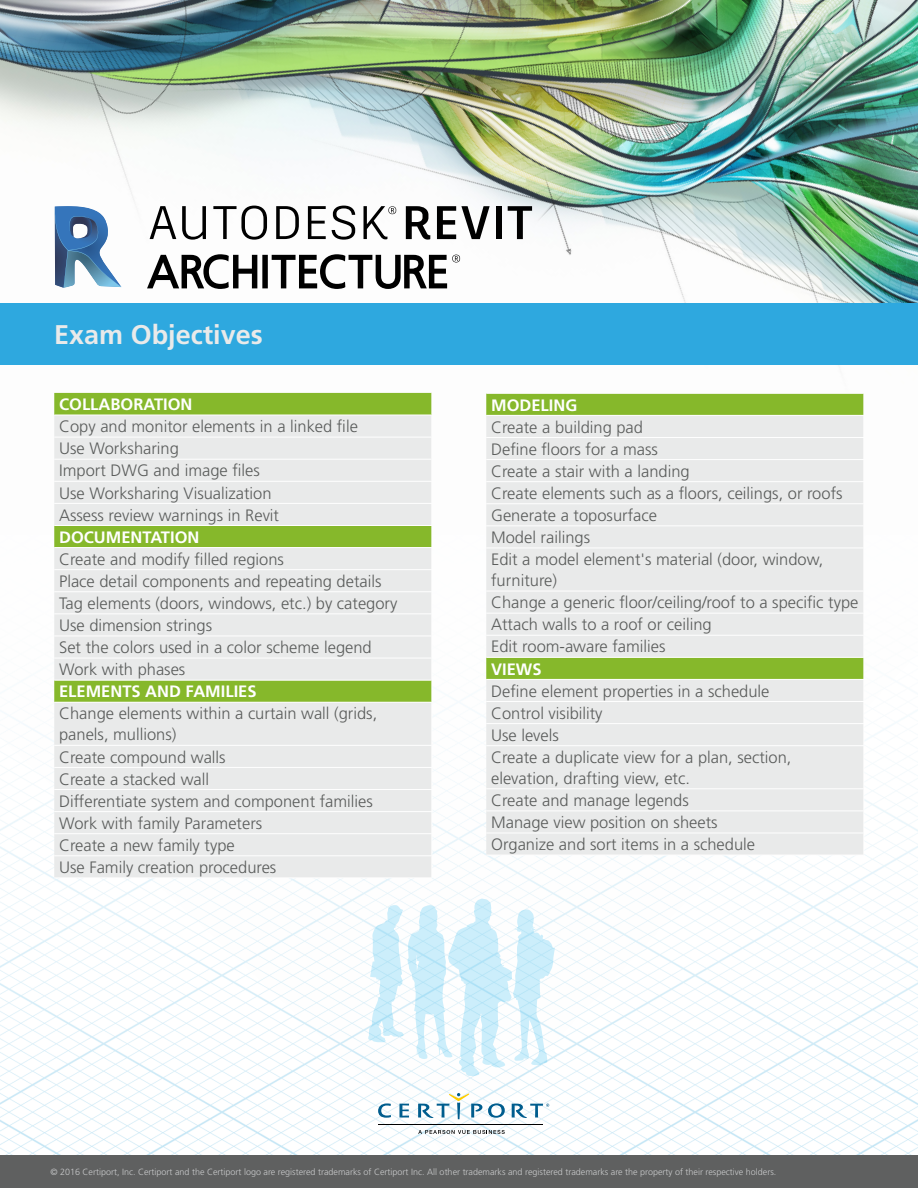
<style>
.page{position:relative;width:918px;height:1188px;background:#fff}
.page>*{position:absolute;margin:0;border:0;box-sizing:border-box;transform-origin:0 0}
.t1{font:700 27px "Frutiger LT Std";color:#e9eaea}
.t2{font:300 16.5px/22px "Frutiger LT Std";color:#5a5c5b}
.t3{font:700 16.5px "Frutiger LT Std";color:#fff}
.t4{font:300 9px "Frutiger LT Std";color:#c9cacb}
</style>
<div class="page">
<img style="left:0;top:0;width:918px;height:393px">
<img style="left:0;top:712px;width:918px;height:444px">
<div style="left:0;top:1156px;width:918px;height:32px;background:#5f6060"></div>
<div style="left:0;top:303px;width:918px;height:62px;background:#2ea8df"></div>
<svg style="left:378px;top:1103px;width:13px;height:15px"></svg>
<svg style="left:399px;top:1104px;width:10px;height:14px"></svg>
<svg style="left:488px;top:1103px;width:17px;height:15px"></svg>
<svg style="left:418px;top:1093px;width:64px;height:26px"></svg>
<svg style="left:512px;top:1104px;width:37px;height:14px"></svg>
<svg style="left:418px;top:1130px;width:87px;height:4px"></svg>
<hr style="left:378px;top:1124px;width:165px;height:1px;background:#000">
<div style="left:54px;top:393px;width:378px;height:22px;background:#86b82b"></div>
<svg style="left:54px;top:416px;width:378px;height:462px;background:#dfe5d8"></svg>
<hr style="left:54px;top:437px;width:378px;height:1px;background:#fff">
<hr style="left:54px;top:459px;width:378px;height:1px;background:#fff">
<hr style="left:54px;top:481px;width:378px;height:1px;background:#fff">
<hr style="left:54px;top:503px;width:378px;height:1px;background:#fff">
<hr style="left:54px;top:525px;width:378px;height:1px;background:#fff">
<hr style="left:54px;top:547px;width:378px;height:1px;background:#fff">
<hr style="left:54px;top:569px;width:378px;height:1px;background:#fff">
<hr style="left:54px;top:591px;width:378px;height:1px;background:#fff">
<hr style="left:54px;top:613px;width:378px;height:1px;background:#fff">
<hr style="left:54px;top:636px;width:378px;height:1px;background:#fff">
<hr style="left:54px;top:658px;width:378px;height:1px;background:#fff">
<hr style="left:54px;top:680px;width:378px;height:1px;background:#fff">
<hr style="left:54px;top:702px;width:378px;height:1px;background:#fff">
<hr style="left:432px;top:703px;width:1px;height:42px;background:#fff">
<hr style="left:54px;top:745px;width:378px;height:1px;background:#fff">
<hr style="left:54px;top:767px;width:378px;height:1px;background:#fff">
<hr style="left:54px;top:789px;width:378px;height:1px;background:#fff">
<hr style="left:54px;top:811px;width:378px;height:1px;background:#fff">
<hr style="left:54px;top:833px;width:378px;height:1px;background:#fff">
<hr style="left:54px;top:855px;width:378px;height:1px;background:#fff">
<svg style="left:432px;top:746px;width:1px;height:132px"></svg>
<hr style="left:54px;top:878px;width:378px;height:1px;background:#fff">
<svg style="left:55px;top:206px;width:67px;height:82px"></svg>
<svg style="left:150px;top:206px;width:26px;height:33px"></svg>
<svg style="left:182px;top:206px;width:24px;height:34px"></svg>
<svg style="left:213px;top:206px;width:54px;height:34px"></svg>
<svg style="left:276px;top:206px;width:23px;height:33px"></svg>
<svg style="left:308px;top:206px;width:18px;height:33px"></svg>
<svg style="left:332px;top:206px;width:23px;height:34px"></svg>
<svg style="left:364px;top:206px;width:32px;height:33px"></svg>
<svg style="left:406px;top:206px;width:24px;height:34px"></svg>
<svg style="left:437px;top:206px;width:53px;height:33px"></svg>
<div style="left:496px;top:206px;width:6px;height:33px;background:#000"></div>
<svg style="left:508px;top:206px;width:24px;height:33px"></svg>
<svg style="left:147px;top:254px;width:313px;height:35px"></svg>
<div style="left:486px;top:394px;width:378px;height:21px;background:#86b82b"></div>
<div style="left:486px;top:416px;width:378px;height:439px;background:#e9eaea"></div>
<hr style="left:486px;top:437px;width:378px;height:1px;background:#fff">
<hr style="left:486px;top:459px;width:378px;height:1px;background:#fff">
<hr style="left:486px;top:481px;width:378px;height:1px;background:#fff">
<hr style="left:486px;top:503px;width:378px;height:1px;background:#fff">
<hr style="left:486px;top:525px;width:378px;height:1px;background:#fff">
<hr style="left:486px;top:548px;width:378px;height:1px;background:#fff">
<hr style="left:486px;top:591px;width:378px;height:1px;background:#fff">
<hr style="left:486px;top:613px;width:378px;height:1px;background:#fff">
<hr style="left:486px;top:635px;width:378px;height:1px;background:#fff">
<hr style="left:486px;top:657px;width:378px;height:1px;background:#fff">
<hr style="left:486px;top:679px;width:378px;height:1px;background:#fff">
<hr style="left:486px;top:701px;width:378px;height:1px;background:#fff">
<hr style="left:486px;top:723px;width:378px;height:1px;background:#fff">
<svg style="left:864px;top:712px;width:1px;height:33px"></svg>
<hr style="left:486px;top:745px;width:378px;height:1px;background:#fff">
<hr style="left:864px;top:746px;width:1px;height:42px;background:#fff">
<hr style="left:486px;top:788px;width:378px;height:1px;background:#fff">
<hr style="left:486px;top:811px;width:378px;height:1px;background:#fff">
<hr style="left:486px;top:833px;width:378px;height:1px;background:#fff">
<svg style="left:864px;top:789px;width:1px;height:66px"></svg>
<hr style="left:486px;top:855px;width:378px;height:1px;background:#fff">
<svg style="left:368px;top:899px;width:187px;height:178px"></svg>
<h1 class="t1" style="left:54px;top:319px;width:210px">Exam Objectives</h1>
<p class="t3" style="left:59px;top:395px;width:135px">COLLABORATION</p>
<p class="t2" style="left:59px;top:416px;width:300px">Copy and monitor elements in a linked file<br>Use Worksharing<br>Import DWG and image files<br>Use Worksharing Visualization<br>Assess review warnings in Revit</p>
<p class="t3" style="left:59px;top:527px;width:142px">DOCUMENTATION</p>
<p class="t2" style="left:59px;top:548px;width:340px">Create and modify filled regions<br>Place detail components and repeating details Tag elements (doors, windows, etc.) by category Use dimension strings<br>Set the colors used in a color scheme legend Work with phases</p>
<p class="t3" style="left:59px;top:682px;width:199px">ELEMENTS AND FAMILIES</p>
<p class="t2" style="left:59px;top:703px;width:320px">Change elements within a curtain wall (grids, panels, mullions)<br>Create compound walls<br>Create a stacked wall<br>Differentiate system and component families<br>Work with family Parameters<br>Create a new family type<br>Use Family creation procedures</p>
<p class="t3" style="left:491px;top:395px;width:88px">MODELING</p>
<p class="t2" style="left:491px;top:416px;width:369px">Create a building pad<br>Define floors for a mass<br>Create a stair with a landing<br>Create elements such as a floors, ceilings, or roofs<br>Generate a toposurface<br>Model railings<br>Edit a model element's material (door, window, furniture)<br>Change a generic floor/ceiling/roof to a specific type<br>Attach walls to a roof or ceiling<br>Edit room-aware families</p>
<p class="t3" style="left:491px;top:659px;width:52px">VIEWS</p>
<p class="t2" style="left:491px;top:680px;width:302px">Define element properties in a schedule<br>Control visibility<br>Use levels<br>Create a duplicate view for a plan, section, elevation, drafting view, etc.<br>Create and manage legends<br>Manage view position on sheets<br>Organize and sort items in a schedule</p>
<p class="t4" style="left:50px;top:1163px;width:727px">© 2015 Certiport, Inc. Certiport and the Certiport logo are registered trademarks of Certiport Inc. All other trademarks and registered trademarks are the property of their respective holders.</p>
<p class="t4" style="left:50px;top:1167px;width:727px">© 2016 Certiport, Inc. Certiport and the Certiport logo are registered trademarks of Certiport Inc. All other trademarks and registered trademarks are the property of their respective holders.</p>
</div>
